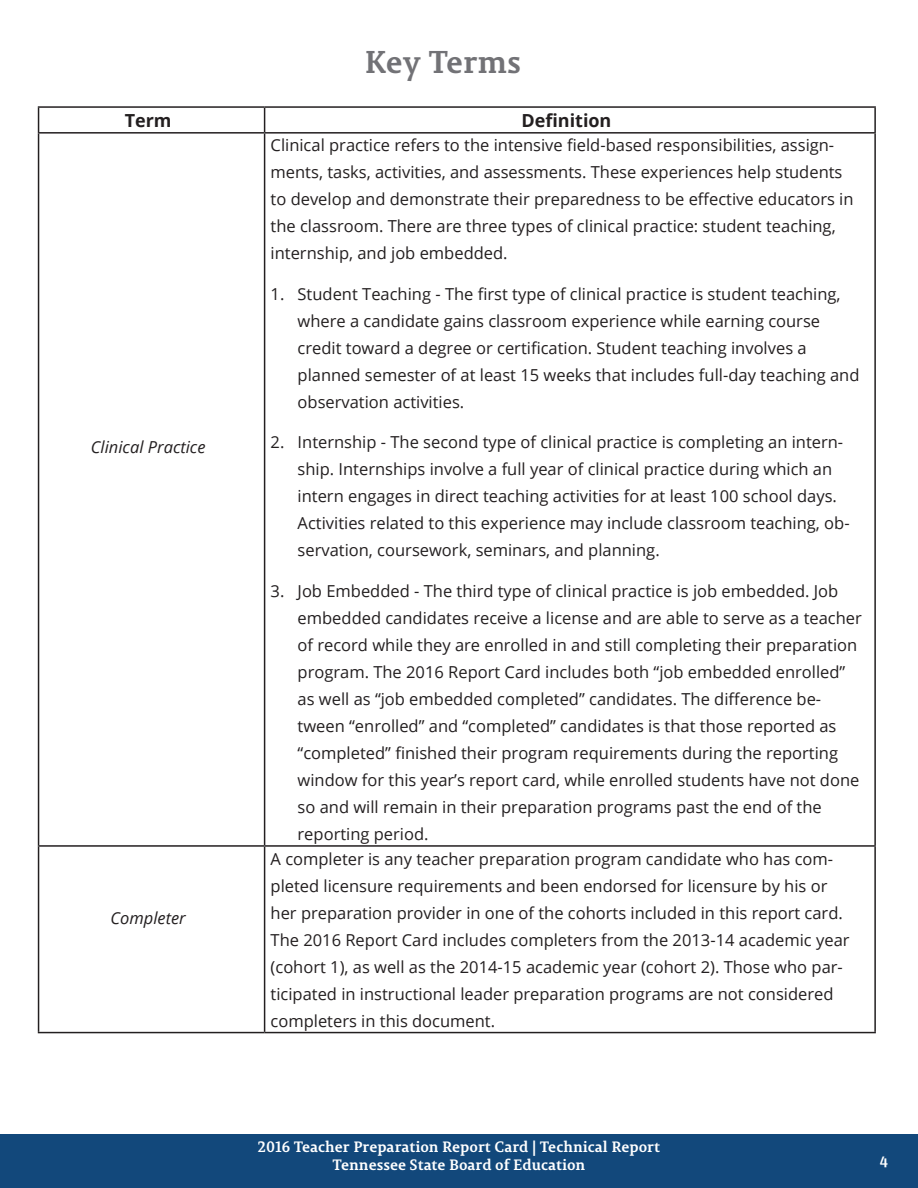
<style>
.page{position:relative;width:918px;height:1188px;background:#fff}
.page>*{position:absolute;margin:0;border:0;box-sizing:border-box;transform-origin:0 0}
.t1{font:700 31.5px "Permian Slab Serif Typeface";color:#727276}
.t2{font:700 18px "Open Sans";color:#231f20}
.t3{font:16.5px/27px "Open Sans";color:#231f20}
.t4{font:italic 16.5px "Open Sans";color:#231f20}
.t5{font:700 15px/18px "Permian Slab Serif Typeface";color:#fff;text-align:center}
</style>
<div class="page">
<div style="left:0;top:1134px;width:918px;height:54px;background:#12487b"></div>
<hr style="left:38px;top:106px;width:227px;height:2px;background:#231f20">
<svg style="left:38px;top:108px;width:1px;height:24px"></svg>
<hr style="left:265px;top:106px;width:611px;height:2px;background:#231f20">
<svg style="left:264px;top:108px;width:1px;height:24px"></svg>
<hr style="left:874px;top:108px;width:2px;height:24px;background:#231f20">
<hr style="left:38px;top:132px;width:227px;height:2px;background:#231f20">
<hr style="left:38px;top:134px;width:1px;height:711px;background:#231f20">
<hr style="left:265px;top:132px;width:611px;height:2px;background:#231f20">
<hr style="left:264px;top:134px;width:1px;height:711px;background:#231f20">
<hr style="left:874px;top:134px;width:2px;height:711px;background:#231f20">
<hr style="left:38px;top:845px;width:227px;height:2px;background:#231f20">
<hr style="left:38px;top:847px;width:1px;height:185px;background:#231f20">
<hr style="left:265px;top:845px;width:611px;height:2px;background:#231f20">
<hr style="left:264px;top:847px;width:1px;height:185px;background:#231f20">
<hr style="left:874px;top:847px;width:2px;height:185px;background:#231f20">
<hr style="left:38px;top:1032px;width:227px;height:1px;background:#231f20">
<hr style="left:265px;top:1032px;width:611px;height:1px;background:#231f20">
<p class="t1" style="left:364px;top:36px;width:158px">Key Terms</p>
<p class="t2" style="left:125px;top:108px;width:48px">Term</p>
<p class="t2" style="left:521px;top:108px;width:91px">Definition</p>
<p class="t4" style="left:91px;top:436px;width:116px">Clinical Practice</p>
<p class="t4" style="left:111px;top:907px;width:77px">Completer</p>
<p class="t3" style="left:271px;top:132px;width:584px">Clinical practice refers to the intensive field-based responsibilities, assign&shy;ments, tasks, activities, and assessments. These experiences help students to develop and demonstrate their preparedness to be effective educators in the classroom. There are three types of clinical practice: student teaching, internship, and job embedded.</p>
<p class="t3" style="left:298px;top:280px;width:563px;text-indent:-27px">1. Student Teaching - The first type of clinical practice is student teaching, where a candidate gains classroom experience while earning course credit toward a degree or certification. Student teaching involves a planned semester of at least 15 weeks that includes full-day teaching and observation activities.</p>
<p class="t3" style="left:298px;top:429px;width:554px;text-indent:-27px">2. Internship - The second type of clinical practice is completing an intern&shy;ship. Internships involve a full year of clinical practice during which an intern engages in direct teaching activities for at least 100 school days.<br>Activities related to this experience may include classroom teaching, ob&shy;servation, coursework, seminars, and planning.</p>
<p class="t3" style="left:298px;top:577px;width:566px;text-indent:-27px">3. Job Embedded - The third type of clinical practice is job embedded. Job embedded candidates receive a license and are able to serve as a teacher of record while they are enrolled in and still completing their preparation program. The 2016 Report Card includes both “job embedded enrolled” as well as “job embedded completed” candidates. The difference be&shy;tween “enrolled” and “completed” candidates is that those reported as “completed” finished their program requirements during the reporting window for this year’s report card, while enrolled students have not done so and will remain in their preparation programs past the end of the reporting period.</p>
<p class="t3" style="left:271px;top:845px;width:581px">A completer is any teacher preparation program candidate who has com&shy;pleted licensure requirements and been endorsed for licensure by his or her preparation provider in one of the cohorts included in this report card.<br>The 2016 Report Card includes completers from the 2013-14 academic year (cohort 1), as well as the 2014-15 academic year (cohort 2). Those who par&shy;ticipated in instructional leader preparation programs are not considered completers in this document.</p>
<p class="t5" style="left:258px;top:1137px;width:404px">2016 Teacher Preparation Report Card | Technical Report<br>Tennessee State Board of Education</p>
<p class="t5" style="left:880px;top:1152px;width:10px">4</p>
</div>
